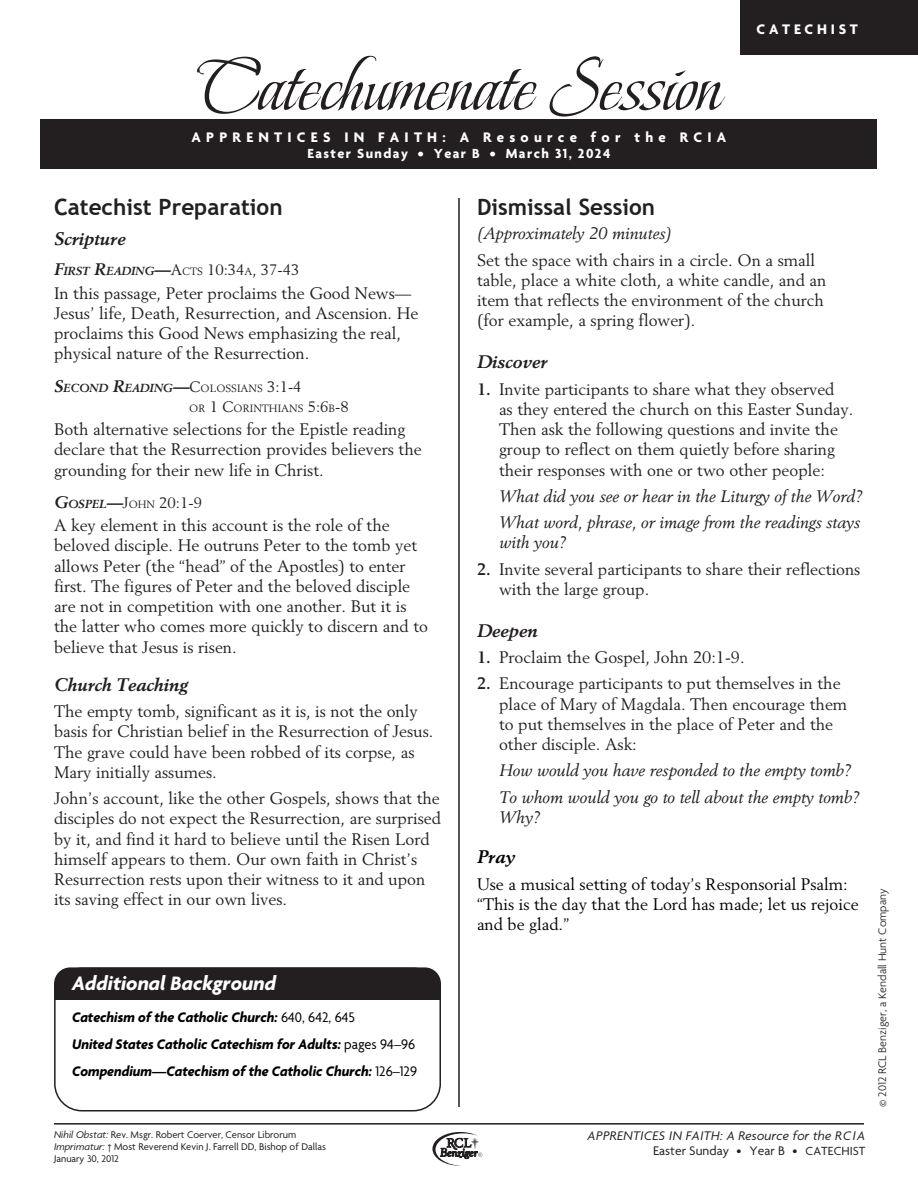
<style>
.page{position:relative;width:918px;height:1188px;background:#fff}
.page>*{position:absolute;margin:0;border:0;box-sizing:border-box;transform-origin:0 0}
.t1{font:78px "Beau Rivage";color:#231f20}
.HeadA{font:700 22.5px "Trebuchet MS";color:#231f20}
.t2{font:italic 700 21px "Agenda";color:#fff}
.HeadB{font:italic 700 18px "Berling LT Std";color:#231f20}
.t3{font:italic 700 18px "Berling LT Std";color:#000}
.RCIA-Text{font:16.5px/20.2px "Berling LT Std";color:#231f20}
.RCIA-Text-2{font:italic 16.5px/20.2px "Berling LT Std";color:#231f20}
.t4{font:16.5px/20.2px "Berling LT Std";color:#000}
.t5{font:italic 700 15px/27px "Agenda";color:#000;scale:.95 1}
.HeadB-2{font:15px "Berling LT Std";color:#231f20}
.t6{font:700 15px "Agenda";letter-spacing:.35em;color:#fff}
.t7{font:700 15px "Agenda";letter-spacing:.25em;color:#fff}
.t8{font:700 14.25px "Agenda";letter-spacing:.1em;color:#fff}
.t9{font:italic 13.5px/15px "Agenda";letter-spacing:.025em;color:#231f20;text-align:right}
.t10{font:300 12px "Agenda";color:#231f20}
.HeadB-3{font:italic 700 11.55px "Berling LT Std";color:#231f20}
.Bottom_rule{font:10.5px/12px "Agenda";color:#231f20}
.HeadB-4{font:10.5px "Berling LT Std";color:#231f20}
.s1{font-weight:700;font-style:italic;font-size:16.5px}
.s2{font-weight:700;font-style:italic;font-size:11.55px}
.s3{font-size:10.5px}
.s4{font-size:16.5px}
.s5{font-weight:400;font-style:normal;font-size:15px}
.s6{font-weight:400;font-style:normal;font-size:10.5px}
.s7{font-size:15px}
.s8{font-weight:700}
.s9{font-weight:400;font-style:normal}
.s10{font-style:italic}
.s11{font-style:normal}
.s12{font-style:normal;font-size:12.75px}
</style>
<div class="page">
<hr style="left:54px;top:1123px;width:810px;height:2px;background:#231f20">
<svg style="left:432px;top:1132px;width:50px;height:34px"></svg>
<div style="left:740px;top:0;width:178px;height:54px;background:#231f20"></div>
<div style="left:40px;top:119px;width:838px;height:50px;background:#231f20"></div>
<hr style="left:458px;top:198px;width:2px;height:909px;background:#231f20">
<div style="left:54px;top:968px;width:387px;height:144px;border:2px solid #231f20;border-radius:27px"></div>
<div style="left:54px;top:967px;width:387px;height:33px;background:#231f20;border-radius:16px"></div>
<div style="left:54px;top:983px;width:387px;height:17px;background:#231f20"></div>
<p class="t1" style="left:197px;top:23px;width:526px">Catechumenate Session</p>
<p class="t7" style="left:757px;top:21px;width:103px">CATECHIST</p>
<p class="t6" style="left:192px;top:129px;width:536px">APPRENTICES IN FAITH: A Resource for the RCIA</p>
<p class="t8" style="left:308px;top:146px;width:304px">Easter Sunday • Year B • March 31, 2024</p>
<p class="HeadA" style="left:54px;top:193px;width:230px">Catechist Preparation</p>
<p class="HeadB" style="left:54px;top:228px;width:73px">Scripture</p>
<p class="HeadB-2" style="left:54px;top:261px;width:247px"><span class="s1">F</span><span class="s2">IRST</span> <span class="s1">R</span><span class="s2">EADING</span><span class="s1">—</span>A<span class="s3">CTS</span> 10:34<span class="s3">A</span>, 37-43</p>
<p class="RCIA-Text" style="left:54px;top:282px;width:366px">In this passage, Peter proclaims the Good News— Jesus’ life, Death, Resurrection, and Ascension. He proclaims this Good News emphasizing the real, physical nature of the Resurrection.</p>
<p class="HeadB-3" style="left:54px;top:381px;width:249px"><span class="s4">S</span>ECOND <span class="s4">R</span>EADING<span class="s4">—</span><span class="s5">C</span><span class="s6">OLOSSIANS</span> <span class="s5">3:1-4</span></p>
<p class="HeadB-4" style="left:189px;top:402px;width:161px">OR <span class="s7">1 C</span>ORINTHIANS <span class="s7">5:6</span>B<span class="s7">-8</span></p>
<p class="RCIA-Text" style="left:54px;top:419px;width:369px">Both alternative selections for the Epistle reading declare that the Resurrection provides believers the grounding for their new life in Christ.</p>
<p class="HeadB-2" style="left:54px;top:493px;width:150px"><span class="s1">G</span><span class="s2">OSPEL</span><span class="s1">—</span>J<span class="s3">OHN</span> 20:1-9</p>
<p class="RCIA-Text" style="left:54px;top:515px;width:376px">A key element in this account is the role of the beloved disciple. He outruns Peter to the tomb yet allows Peter (the “head” of the Apostles) to enter first. The figures of Peter and the beloved disciple are not in competition with one another. But it is the latter who comes more quickly to discern and to believe that Jesus is risen.</p>
<p class="HeadB" style="left:54px;top:674px;width:135px">Church Teaching</p>
<p class="RCIA-Text" style="left:54px;top:701px;width:381px">The empty tomb, significant as it is, is not the only basis for Christian belief in the Resurrection of Jesus.<br>The grave could have been robbed of its corpse, as Mary initially assumes.</p>
<p class="RCIA-Text" style="left:54px;top:788px;width:389px">John’s account, like the other Gospels, shows that the disciples do not expect the Resurrection, are surprised by it, and find it hard to believe until the Risen Lord himself appears to them. Our own faith in Christ’s Resurrection rests upon their witness to it and upon its saving effect in our own lives.</p>
<p class="HeadA" style="left:477px;top:193px;width:180px">Dismissal Session</p>
<p class="RCIA-Text-2" style="left:477px;top:223px;width:196px">(Approximately 20 minutes)</p>
<p class="RCIA-Text" style="left:477px;top:249px;width:351px">Set the space with chairs in a circle. On a small table, place a white cloth, a white candle, and an item that reflects the environment of the church (for example, a spring flower).</p>
<p class="HeadB" style="left:477px;top:351px;width:72px">Discover</p>
<p class="RCIA-Text" style="left:499px;top:378px;width:356px;text-indent:-22px"><span class="s8">1.</span> Invite participants to share what they observed<br>as they entered the church on this Easter Sunday.<br>Then ask the following questions and invite the group to reflect on them quietly before sharing their responses with one or two other people:</p>
<p class="RCIA-Text-2" style="left:500px;top:486px;width:364px">What did you see or hear in the Liturgy of the Word?</p>
<p class="RCIA-Text-2" style="left:500px;top:512px;width:362px">What word, phrase, or image from the readings stays with you?</p>
<p class="RCIA-Text" style="left:499px;top:558px;width:363px;text-indent:-22px"><span class="s8">2.</span> Invite several participants to share their reflections with the large group.</p>
<p class="HeadB" style="left:477px;top:620px;width:62px">Deepen</p>
<p class="RCIA-Text" style="left:477px;top:647px;width:269px"><span class="s8">1.</span> Proclaim the Gospel, John 20:1-9.</p>
<p class="RCIA-Text" style="left:499px;top:673px;width:350px;text-indent:-22px"><span class="s8">2.</span> Encourage participants to put themselves in the place of Mary of Magdala. Then encourage them to put themselves in the place of Peter and the other disciple. Ask:</p>
<p class="RCIA-Text-2" style="left:500px;top:760px;width:353px">How would you have responded to the empty tomb?</p>
<p class="RCIA-Text-2" style="left:500px;top:787px;width:361px">To whom would you go to tell about the empty tomb?<br>Why?</p>
<p class="t3" style="left:477px;top:846px;width:40px">Pray</p>
<p class="t4" style="left:477px;top:873px;width:383px">Use a musical setting of today’s Responsorial Psalm: “This is the day that the Lord has made; let us rejoice and be glad.”</p>
<p class="t2" style="left:72px;top:972px;width:206px">Additional Background</p>
<p class="t5" style="left:72px;top:1005px;width:363px">Catechism of the Catholic Church: <span class="s9">640, 642, 645<br></span>United States Catholic Catechism for Adults: <span class="s9">pages 94–96</span></p>
<p class="t5" style="left:72px;top:1059px;width:365px">Compendium—Catechism of the Catholic Church: <span class="s9">126–129</span></p>
<p class="Bottom_rule" style="left:54px;top:1129px;width:273px"><span class="s10">Nihil Obstat:</span> Rev. Msgr. Robert Coerver, Censor Librorum<br><span class="s10">Imprimatur:</span> † Most Reverend Kevin J. Farrell DD, Bishop of Dallas<br>January 30, 2012</p>
<p class="t9" style="left:588px;top:1128px;width:279px">APPRENTICES IN FAITH: A Resource for the RCIA<br><span class="s11">Easter Sunday • Year B •</span> <span class="s12">CATECHIST</span></p>
<p class="t10" style="left:876px;top:1107px;width:220px;rotate:-90deg">© 2012 RCL Benziger, a Kendall Hunt Company</p>
</div>
